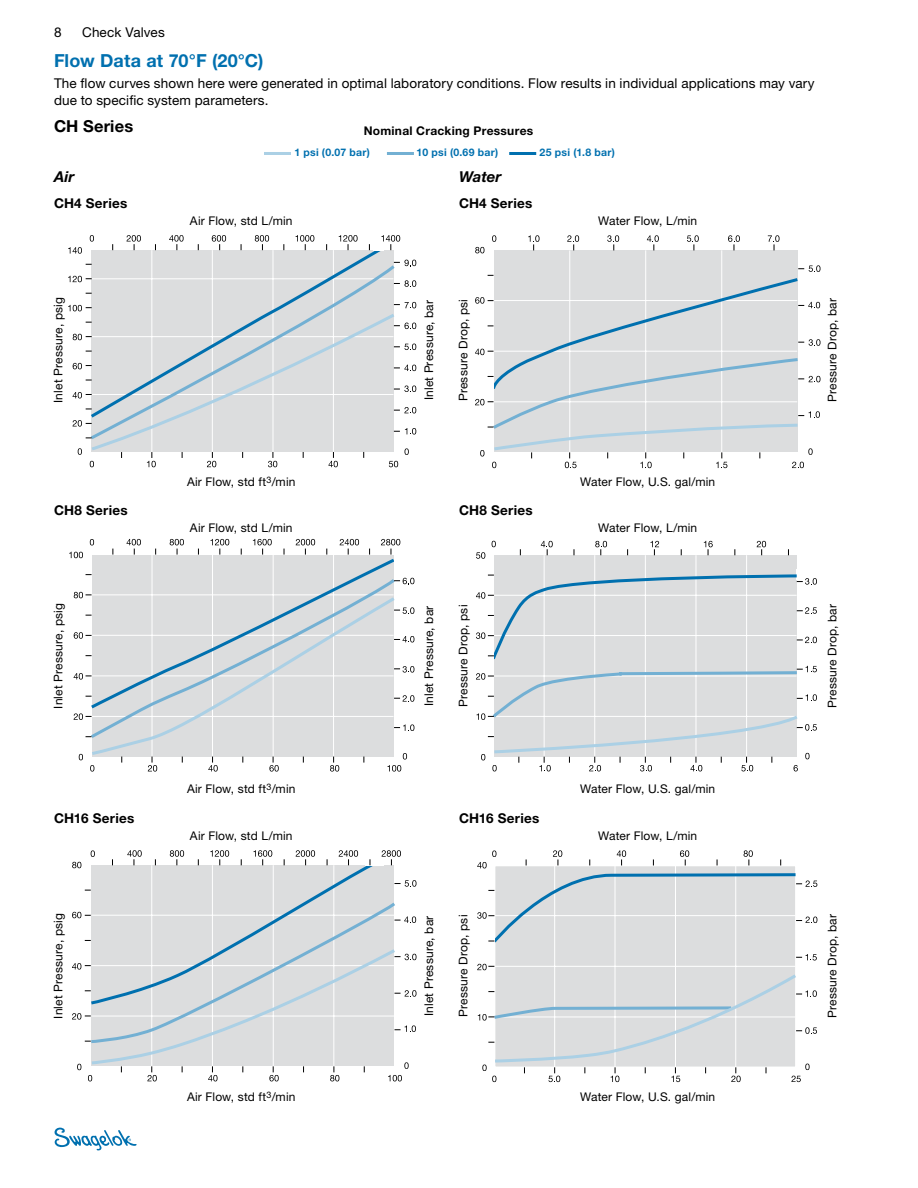
<style>
.page{position:relative;width:918px;height:1188px;background:#fff}
.page>*{position:absolute;margin:0;border:0;box-sizing:border-box;transform-origin:0 0}
.section_hd{font:700 18px "Helvetica Neue LT Std";letter-spacing:.005em;color:#0070af}
.BC{font:700 16.5px "Helvetica Neue LT Std";letter-spacing:.01em;color:#000}
.subhd2{font:italic 700 15px "Helvetica Neue LT Std";letter-spacing:.005em;color:#000}
.BC-2{font:13.5px/16.5px "Helvetica Neue LT Std";letter-spacing:.01em;color:#000}
.t1{font:700 13.5px "Helvetica Neue LT Std";letter-spacing:.02em;color:#000}
.t2{font:12px "Helvetica Neue LT Std";letter-spacing:.01em;color:#000}
.image_title{font:700 12px "Helvetica Neue LT Std";letter-spacing:.025em;color:#000}
.footnotes{font:700 10.5px "Helvetica Neue LT Std";letter-spacing:.03em;color:#0070af}
</style>
<div class="page">
<svg style="left:55px;top:1128px;width:82px;height:22px"></svg>
<svg style="left:89px;top:245px;width:295px;height:57px;background:#d9dddf"></svg>
<svg style="left:126px;top:235px;width:15px;height:15px"></svg>
<svg style="left:169px;top:235px;width:15px;height:15px"></svg>
<svg style="left:212px;top:235px;width:14px;height:15px"></svg>
<svg style="left:255px;top:235px;width:14px;height:15px"></svg>
<svg style="left:296px;top:235px;width:18px;height:15px"></svg>
<svg style="left:339px;top:235px;width:19px;height:15px"></svg>
<svg style="left:369px;top:235px;width:31px;height:15px"></svg>
<svg style="left:68px;top:276px;width:24px;height:6px"></svg>
<svg style="left:68px;top:247px;width:14px;height:7px"></svg>
<svg style="left:394px;top:280px;width:22px;height:7px"></svg>
<svg style="left:394px;top:260px;width:22px;height:6px"></svg>
<svg style="left:90px;top:235px;width:4px;height:7px"></svg>
<svg style="left:68px;top:302px;width:348px;height:165px"></svg>
<div style="left:494px;top:250px;width:304px;height:202px;background:#dcddde"></div>
<hr style="left:645px;top:250px;width:1px;height:202px;background:#fff">
<hr style="left:569px;top:251px;width:1px;height:201px;background:#fff">
<hr style="left:721px;top:250px;width:1px;height:202px;background:#fff">
<svg style="left:475px;top:247px;width:9px;height:6px"></svg>
<svg style="left:492px;top:235px;width:4px;height:7px"></svg>
<svg style="left:475px;top:265px;width:345px;height:203px"></svg>
<svg style="left:528px;top:235px;width:12px;height:15px"></svg>
<svg style="left:567px;top:235px;width:12px;height:15px"></svg>
<svg style="left:607px;top:235px;width:12px;height:15px"></svg>
<svg style="left:647px;top:235px;width:12px;height:15px"></svg>
<svg style="left:687px;top:235px;width:12px;height:15px"></svg>
<svg style="left:728px;top:235px;width:12px;height:15px"></svg>
<svg style="left:768px;top:235px;width:12px;height:15px"></svg>
<hr style="left:509px;top:152px;width:27px;height:3px;background:#0070af">
<hr style="left:387px;top:152px;width:27px;height:3px;background:#73b0d3">
<hr style="left:264px;top:152px;width:27px;height:3px;background:#abd0e5">
<div style="left:92px;top:740px;width:302px;height:17px;background:#dcddde"></div>
<svg style="left:89px;top:710px;width:305px;height:30px;background:#dadddf"></svg>
<svg style="left:89px;top:556px;width:306px;height:154px;background:#d6dade"></svg>
<div style="left:394px;top:557px;width:5px;height:10px;background:#fff"></div>
<svg style="left:148px;top:757px;width:9px;height:15px"></svg>
<svg style="left:208px;top:757px;width:10px;height:15px"></svg>
<svg style="left:74px;top:713px;width:18px;height:7px"></svg>
<svg style="left:74px;top:673px;width:18px;height:7px"></svg>
<svg style="left:74px;top:632px;width:18px;height:7px"></svg>
<svg style="left:74px;top:592px;width:18px;height:6px"></svg>
<svg style="left:69px;top:552px;width:14px;height:6px"></svg>
<svg style="left:127px;top:539px;width:14px;height:16px"></svg>
<svg style="left:170px;top:539px;width:14px;height:16px"></svg>
<svg style="left:296px;top:539px;width:19px;height:16px"></svg>
<svg style="left:253px;top:539px;width:19px;height:16px"></svg>
<svg style="left:340px;top:539px;width:19px;height:16px"></svg>
<svg style="left:210px;top:539px;width:19px;height:16px"></svg>
<svg style="left:369px;top:539px;width:31px;height:16px"></svg>
<svg style="left:269px;top:757px;width:10px;height:15px"></svg>
<svg style="left:330px;top:757px;width:9px;height:15px"></svg>
<svg style="left:79px;top:754px;width:4px;height:6px"></svg>
<svg style="left:387px;top:753px;width:20px;height:19px"></svg>
<svg style="left:394px;top:695px;width:20px;height:7px"></svg>
<svg style="left:394px;top:724px;width:20px;height:7px"></svg>
<svg style="left:394px;top:666px;width:20px;height:7px"></svg>
<svg style="left:394px;top:636px;width:20px;height:6px"></svg>
<svg style="left:394px;top:607px;width:20px;height:7px"></svg>
<svg style="left:394px;top:578px;width:20px;height:6px"></svg>
<svg style="left:90px;top:539px;width:4px;height:6px"></svg>
<svg style="left:90px;top:765px;width:4px;height:7px"></svg>
<div style="left:494px;top:555px;width:303px;height:202px;background:#dcddde"></div>
<hr style="left:645px;top:555px;width:1px;height:202px;background:#fff">
<hr style="left:594px;top:555px;width:1px;height:202px;background:#fff">
<hr style="left:544px;top:555px;width:1px;height:202px;background:#fff">
<hr style="left:696px;top:555px;width:1px;height:202px;background:#fff">
<hr style="left:746px;top:555px;width:1px;height:202px;background:#fff">
<svg style="left:476px;top:552px;width:9px;height:7px"></svg>
<svg style="left:541px;top:541px;width:12px;height:14px"></svg>
<svg style="left:595px;top:541px;width:12px;height:14px"></svg>
<svg style="left:650px;top:541px;width:9px;height:14px"></svg>
<svg style="left:704px;top:541px;width:9px;height:14px"></svg>
<svg style="left:757px;top:541px;width:9px;height:14px"></svg>
<svg style="left:476px;top:573px;width:341px;height:198px"></svg>
<svg style="left:492px;top:541px;width:4px;height:6px"></svg>
<svg style="left:72px;top:850px;width:344px;height:231px"></svg>
<div style="left:495px;top:866px;width:301px;height:201px;background:#dcddde"></div>
<hr style="left:615px;top:865px;width:1px;height:202px;background:#fff">
<hr style="left:554px;top:865px;width:1px;height:202px;background:#fff">
<hr style="left:675px;top:865px;width:1px;height:202px;background:#fff">
<hr style="left:735px;top:865px;width:1px;height:202px;background:#fff">
<svg style="left:477px;top:850px;width:340px;height:95px"></svg>
<svg style="left:477px;top:954px;width:340px;height:128px"></svg>
<p class="BC-2" style="left:54px;top:23px;width:9px">8</p>
<p class="BC-2" style="left:82px;top:23px;width:84px">Check Valves</p>
<p class="section_hd" style="left:54px;top:50px;width:211px">Flow Data at 70°F (20°C)</p>
<p class="BC-2" style="left:54px;top:75px;width:762px">The flow curves shown here were generated in optimal laboratory conditions. Flow results in individual applications may vary due to specific system parameters.</p>
<p class="BC" style="left:54px;top:116px;width:81px">CH Series</p>
<p class="image_title" style="left:364px;top:123px;width:171px">Nominal Cracking Pressures</p>
<p class="footnotes" style="left:294px;top:146px;width:77px">1 psi (0.07 bar)</p>
<p class="footnotes" style="left:417px;top:146px;width:83px">10 psi (0.69 bar)</p>
<p class="footnotes" style="left:540px;top:146px;width:77px">25 psi (1.8 bar)</p>
<p class="subhd2" style="left:54px;top:168px;width:22px">Air</p>
<p class="t1" style="left:54px;top:195px;width:75px">CH4 Series</p>
<p class="t2" style="left:190px;top:214px;width:104px">Air Flow, std L/min</p>
<p class="subhd2" style="left:459px;top:168px;width:44px">Water</p>
<p class="t1" style="left:459px;top:195px;width:75px">CH4 Series</p>
<p class="t2" style="left:598px;top:214px;width:100px">Water Flow, L/min</p>
<p class="t2" style="left:51px;top:403px;width:107px;rotate:-90deg">Inlet Pressure, psig</p>
<p class="t2" style="left:422px;top:400px;width:102px;rotate:-90deg">Inlet Pressure, bar</p>
<p class="t2" style="left:456px;top:401px;width:104px;rotate:-90deg">Pressure Drop, psi</p>
<p class="t2" style="left:825px;top:402px;width:105px;rotate:-90deg">Pressure Drop, bar</p>
<p class="t2" style="left:187px;top:474px;width:110px">Air Flow, std ft<sup>3</sup>/min</p>
<p class="t2" style="left:580px;top:474px;width:137px">Water Flow, U.S. gal/min</p>
<p class="t1" style="left:54px;top:502px;width:75px">CH8 Series</p>
<p class="t1" style="left:459px;top:502px;width:75px">CH8 Series</p>
<p class="t2" style="left:190px;top:521px;width:104px">Air Flow, std L/min</p>
<p class="t2" style="left:598px;top:521px;width:100px">Water Flow, L/min</p>
<p class="t2" style="left:51px;top:709px;width:107px;rotate:-90deg">Inlet Pressure, psig</p>
<p class="t2" style="left:422px;top:706px;width:102px;rotate:-90deg">Inlet Pressure, bar</p>
<p class="t2" style="left:456px;top:707px;width:104px;rotate:-90deg">Pressure Drop, psi</p>
<p class="t2" style="left:825px;top:708px;width:105px;rotate:-90deg">Pressure Drop, bar</p>
<p class="t2" style="left:187px;top:781px;width:110px">Air Flow, std ft<sup>3</sup>/min</p>
<p class="t2" style="left:580px;top:781px;width:137px">Water Flow, U.S. gal/min</p>
<p class="t1" style="left:54px;top:810px;width:82px">CH16 Series</p>
<p class="t1" style="left:459px;top:810px;width:82px">CH16 Series</p>
<p class="t2" style="left:190px;top:829px;width:104px">Air Flow, std L/min</p>
<p class="t2" style="left:598px;top:829px;width:100px">Water Flow, L/min</p>
<p class="t2" style="left:51px;top:1019px;width:107px;rotate:-90deg">Inlet Pressure, psig</p>
<p class="t2" style="left:422px;top:1016px;width:102px;rotate:-90deg">Inlet Pressure, bar</p>
<p class="t2" style="left:456px;top:1017px;width:104px;rotate:-90deg">Pressure Drop, psi</p>
<p class="t2" style="left:825px;top:1018px;width:105px;rotate:-90deg">Pressure Drop, bar</p>
<p class="t2" style="left:187px;top:1089px;width:110px">Air Flow, std ft<sup>3</sup>/min</p>
<p class="t2" style="left:580px;top:1089px;width:137px">Water Flow, U.S. gal/min</p>
</div>
